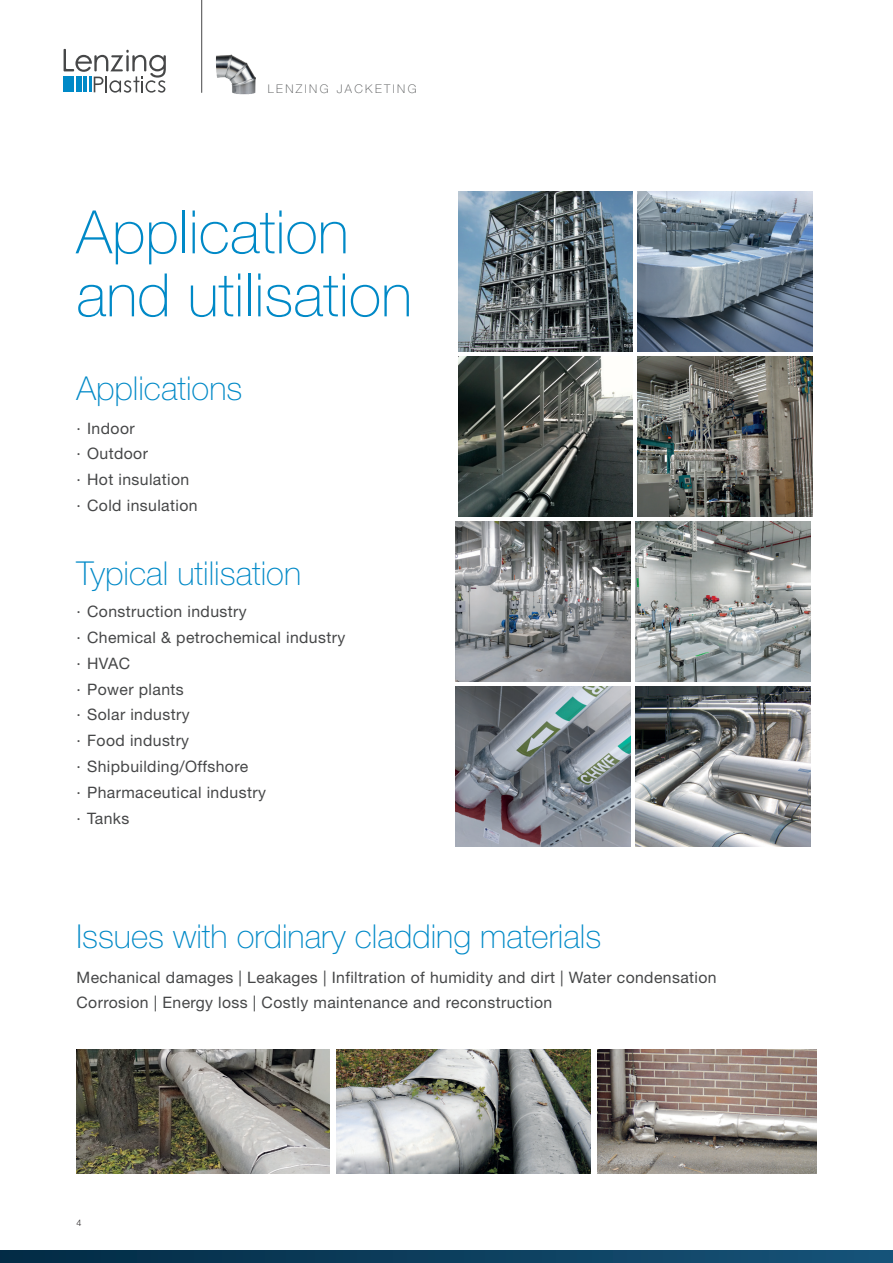
<style>
.page{position:relative;width:893px;height:1263px;background:#fff}
.page>*{position:absolute;margin:0;border:0;box-sizing:border-box;transform-origin:0 0}
.t1{font:100 60px/63px "Helvetica Neue LT Std";color:#0089c7}
.t2{font:100 33px "Helvetica Neue LT Std";color:#0089c7}
.t3{font:15.75px/25.8px "Helvetica Neue LT Std";letter-spacing:.025em;color:#464748}
.t4{font:100 12px "Helvetica Neue LT Std";letter-spacing:.2em;color:#4f5152}
.t5{font:300 9px "Helvetica Neue";color:#231f20}
</style>
<div class="page">
<svg style="left:0;top:1250px;width:893px;height:13px;background:#0c3e5e"></svg>
<svg style="left:64px;top:49px;width:102px;height:44px"></svg>
<hr style="left:201px;top:0;width:1px;height:92px;background:#464748">
<img style="left:216px;top:54px;width:40px;height:40px">
<img style="left:458px;top:191px;width:175px;height:161px">
<img style="left:458px;top:356px;width:175px;height:161px">
<img style="left:456px;top:521px;width:174px;height:161px">
<img style="left:456px;top:686px;width:174px;height:161px">
<img style="left:638px;top:191px;width:174px;height:161px">
<img style="left:638px;top:356px;width:174px;height:161px">
<img style="left:635px;top:521px;width:175px;height:161px">
<img style="left:635px;top:686px;width:175px;height:161px">
<img style="left:77px;top:1050px;width:253px;height:123px">
<img style="left:337px;top:1050px;width:253px;height:123px">
<img style="left:597px;top:1050px;width:219px;height:123px">
<p class="t4" style="left:268px;top:82px;width:150px">LENZING JACKETING</p>
<h1 class="t1" style="left:76px;top:200px;width:337px">Application and utilisation</h1>
<h2 class="t2" style="left:77px;top:369px;width:167px">Applications</h2>
<p class="t3" style="left:77px;top:415px;width:123px">· Indoor<br>· Outdoor<br>· Hot insulation · Cold insulation</p>
<h2 class="t2" style="left:77px;top:554px;width:226px">Typical utilisation</h2>
<p class="t3" style="left:77px;top:598px;width:270px">· Construction industry<br>· Chemical &amp; petrochemical industry · HVAC<br>· Power plants<br>· Solar industry<br>· Food industry<br>· Shipbuilding/Offshore<br>· Pharmaceutical industry<br>· Tanks</p>
<h2 class="t2" style="left:77px;top:917px;width:526px">Issues with ordinary cladding materials</h2>
<p class="t3" style="left:77px;top:964px;width:642px">Mechanical damages | Leakages | Infiltration of humidity and dirt | Water condensation<br>Corrosion | Energy loss | Costly maintenance and reconstruction</p>
<p class="t5" style="left:77px;top:1215px;width:7px">4</p>
</div>
